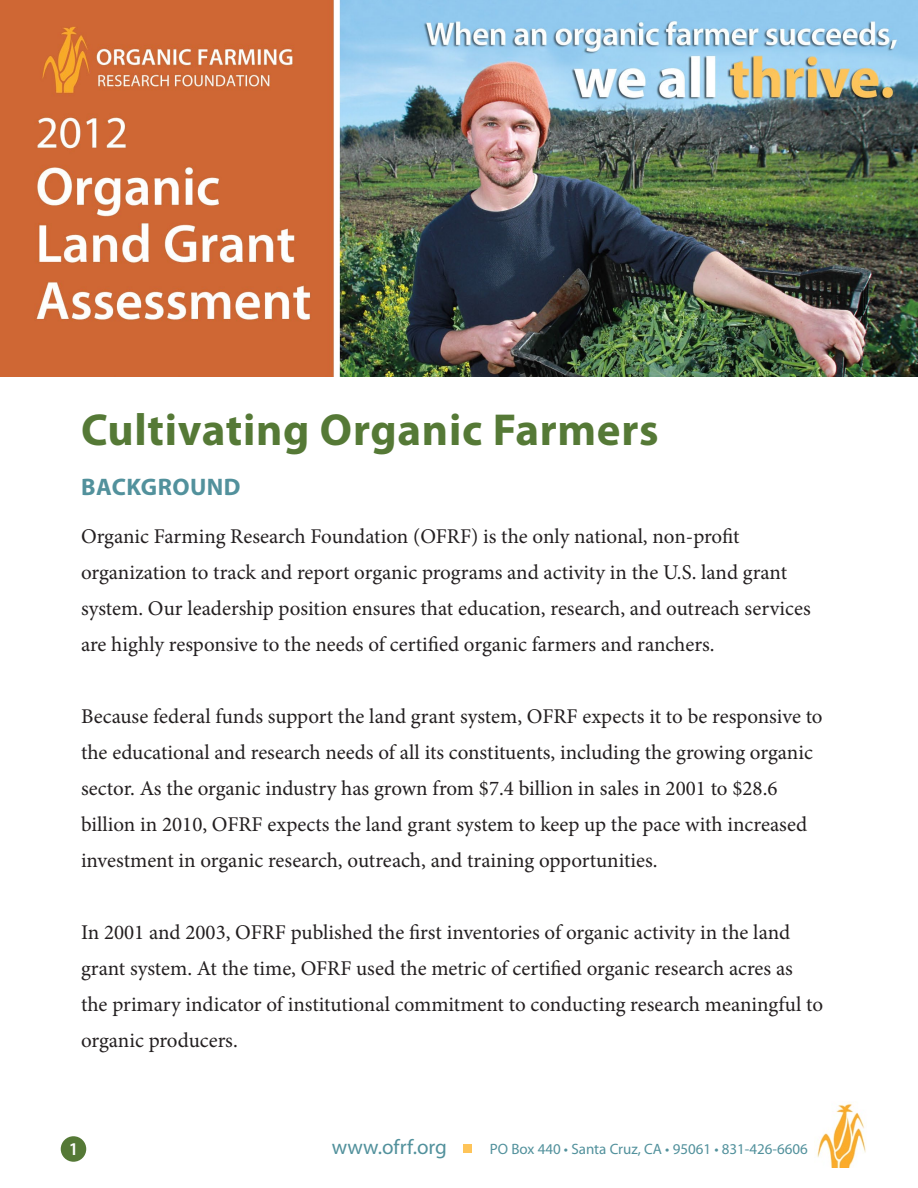
<style>
.page{position:relative;width:918px;height:1188px;background:#fff}
.page>*{position:absolute;margin:0;border:0;box-sizing:border-box;transform-origin:0 0}
.t1{font:700 45px "Myriad Pro";letter-spacing:.015em;color:#557936}
.t2{font:700 24px "Myriad Pro";letter-spacing:.02em;color:#52919c}
.t3{font:21px/36px "Minion Pro";color:#231f20}
.t4{font:21px "Myriad Pro";color:#52919c}
.t5{font:600 18px "Myriad Pro";color:#fff}
.t6{font:15px "Myriad Pro";color:#52919c}
</style>
<div class="page">
<img style="left:814px;top:1104px;width:52px;height:64px">
<div style="left:464px;top:1144px;width:8px;height:10px;background:#fec459"></div>
<div style="left:61px;top:1136px;width:25px;height:26px;background:#557936;border-radius:50%"></div>
<img style="left:0;top:0;width:918px;height:377px">
<p class="t1" style="left:81px;top:400px;width:579px">Cultivating Organic Farmers</p>
<p class="t2" style="left:81px;top:471px;width:161px">BACKGROUND</p>
<p class="t3" style="left:81px;top:519px;width:731px">Organic Farming Research Foundation (OFRF) is the only national, non-profit organization to track and report organic programs and activity in the U.S. land grant system. Our leadership position ensures that education, research, and outreach services are highly responsive to the needs of certified organic farmers and ranchers.</p>
<p class="t3" style="left:81px;top:699px;width:743px">Because federal funds support the land grant system, OFRF expects it to be responsive to the educational and research needs of all its constituents, including the growing organic sector. As the organic industry has grown from $7.4 billion in sales in 2001 to $28.6 billion in 2010, OFRF expects the land grant system to keep up the pace with increased investment in organic research, outreach, and training opportunities.</p>
<p class="t3" style="left:81px;top:915px;width:744px">In 2001 and 2003, OFRF published the first inventories of organic activity in the land grant system. At the time, OFRF used the metric of certified organic research acres as the primary indicator of institutional commitment to conducting research meaningful to organic producers.</p>
<p class="t5" style="left:69px;top:1138px;width:11px">1</p>
<p class="t4" style="left:332px;top:1134px;width:117px">www.ofrf.org</p>
<p class="t6" style="left:490px;top:1140px;width:320px">PO Box 440 • Santa Cruz, CA • 95061 • 831-426-6606</p>
</div>
